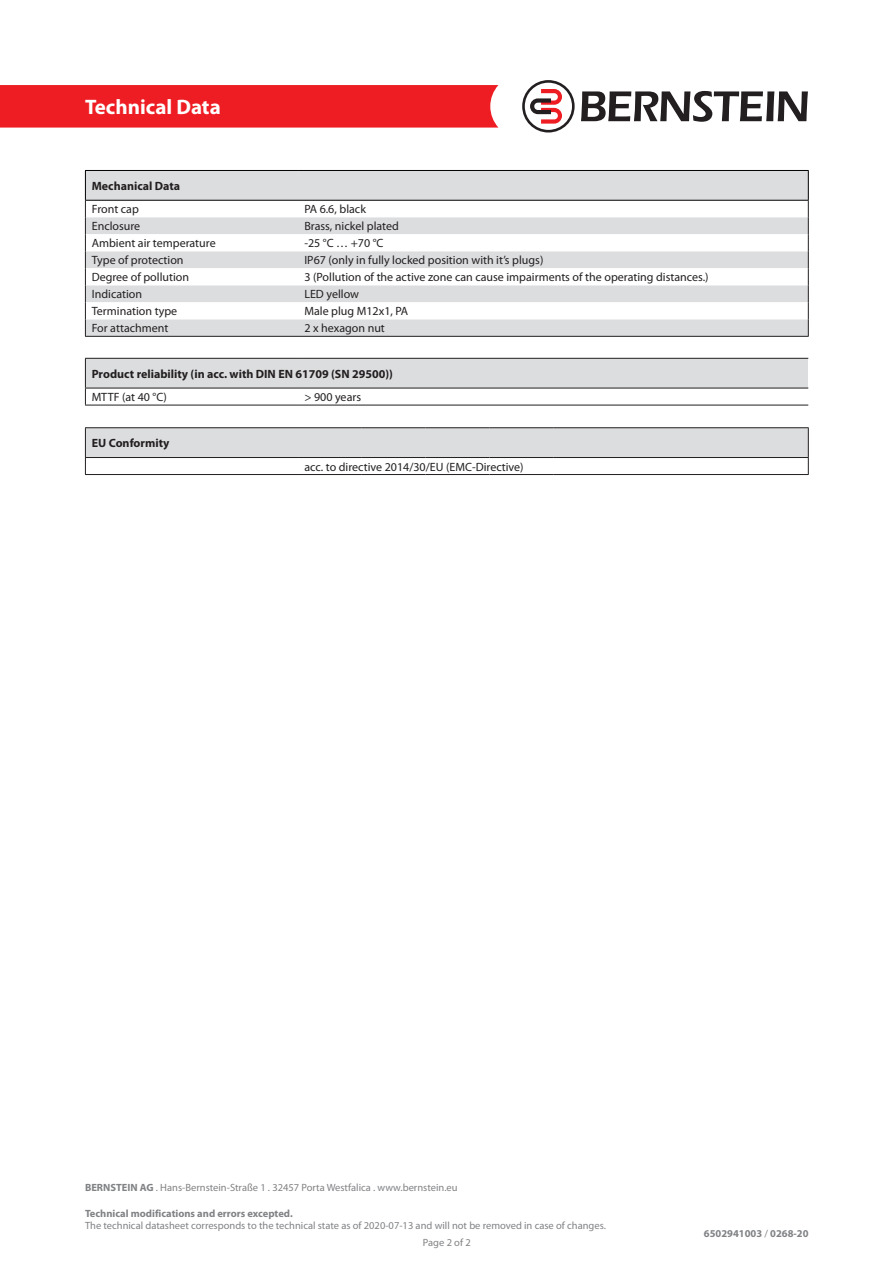
<style>
.page{position:relative;width:893px;height:1263px;background:#fff}
.page>*{position:absolute;margin:0;border:0;box-sizing:border-box;transform-origin:0 0}
.t1{font:700 21px "Myriad Pro";color:#fff}
.t2{font:12px "Myriad Pro";color:#231f20}
.t3{font:700 12px "Myriad Pro";color:#231f20}
.t4{font:10.5px/16.8px "Myriad Pro";color:#808285}
.t5{font:700 10.5px "Myriad Pro";color:#808285}
.s1{font-weight:700}
.s2{font-weight:400}
</style>
<div class="page">
<div style="left:0;top:85px;width:498px;height:43px;background:#ee1d23"></div>
<svg style="left:581px;top:91px;width:227px;height:31px"></svg>
<svg style="left:522px;top:80px;width:53px;height:53px"></svg>
<svg style="left:85px;top:359px;width:723px;height:46px"></svg>
<hr style="left:85px;top:358px;width:213px;height:1px;background:#231f20">
<hr style="left:298px;top:358px;width:510px;height:1px;background:#231f20">
<hr style="left:85px;top:388px;width:213px;height:1px;background:#231f20">
<hr style="left:298px;top:388px;width:510px;height:1px;background:#231f20">
<hr style="left:85px;top:405px;width:213px;height:1px;background:#231f20">
<hr style="left:298px;top:405px;width:510px;height:1px;background:#231f20">
<svg style="left:85px;top:428px;width:724px;height:46px"></svg>
<hr style="left:85px;top:427px;width:213px;height:1px;background:#231f20">
<hr style="left:298px;top:427px;width:64px;height:1px;background:#231f20">
<hr style="left:362px;top:427px;width:64px;height:1px;background:#231f20">
<hr style="left:426px;top:427px;width:63px;height:1px;background:#231f20">
<hr style="left:489px;top:427px;width:64px;height:1px;background:#231f20">
<hr style="left:553px;top:427px;width:256px;height:1px;background:#231f20">
<hr style="left:85px;top:457px;width:213px;height:1px;background:#231f20">
<hr style="left:298px;top:457px;width:64px;height:1px;background:#231f20">
<hr style="left:362px;top:457px;width:64px;height:1px;background:#231f20">
<hr style="left:426px;top:457px;width:63px;height:1px;background:#231f20">
<hr style="left:489px;top:457px;width:64px;height:1px;background:#231f20">
<hr style="left:553px;top:457px;width:256px;height:1px;background:#231f20">
<hr style="left:85px;top:474px;width:213px;height:1px;background:#231f20">
<hr style="left:298px;top:474px;width:64px;height:1px;background:#231f20">
<hr style="left:362px;top:474px;width:64px;height:1px;background:#231f20">
<hr style="left:426px;top:474px;width:63px;height:1px;background:#231f20">
<hr style="left:489px;top:474px;width:64px;height:1px;background:#231f20">
<hr style="left:553px;top:474px;width:256px;height:1px;background:#231f20">
<div style="left:86px;top:171px;width:722px;height:165px;background:#dcdddf"></div>
<svg style="left:86px;top:201px;width:722px;height:118px"></svg>
<hr style="left:85px;top:170px;width:213px;height:1px;background:#000">
<svg style="left:85px;top:171px;width:1px;height:165px"></svg>
<hr style="left:298px;top:170px;width:511px;height:1px;background:#000">
<svg style="left:808px;top:171px;width:1px;height:165px"></svg>
<hr style="left:85px;top:200px;width:213px;height:1px;background:#000">
<hr style="left:298px;top:200px;width:511px;height:1px;background:#000">
<hr style="left:85px;top:336px;width:213px;height:1px;background:#231f20">
<hr style="left:298px;top:336px;width:511px;height:1px;background:#231f20">
<h1 class="t1" style="left:85px;top:93px;width:137px">Technical Data</h1>
<p class="t3" style="left:92px;top:178px;width:90px">Mechanical Data</p>
<p class="t2" style="left:92px;top:202px;width:49px">Front cap</p>
<p class="t2" style="left:304px;top:202px;width:63px">PA 6.6, black</p>
<p class="t2" style="left:92px;top:219px;width:50px">Enclosure</p>
<p class="t2" style="left:304px;top:219px;width:96px">Brass, nickel plated</p>
<p class="t2" style="left:92px;top:236px;width:125px">Ambient air temperature</p>
<p class="t2" style="left:304px;top:236px;width:81px">-25 °C … +70 °C</p>
<p class="t2" style="left:92px;top:253px;width:93px">Type of protection</p>
<p class="t2" style="left:304px;top:253px;width:240px">IP67 (only in fully locked position with it’s plugs)</p>
<p class="t2" style="left:92px;top:270px;width:99px">Degree of pollution</p>
<p class="t2" style="left:304px;top:270px;width:406px">3 (Pollution of the active zone can cause impairments of the operating distances.)</p>
<p class="t2" style="left:92px;top:287px;width:52px">Indication</p>
<p class="t2" style="left:304px;top:287px;width:56px">LED yellow</p>
<p class="t2" style="left:92px;top:304px;width:87px">Termination type</p>
<p class="t2" style="left:304px;top:304px;width:105px">Male plug M12x1, PA</p>
<p class="t2" style="left:92px;top:321px;width:78px">For attachment</p>
<p class="t2" style="left:304px;top:321px;width:82px">2 x hexagon nut</p>
<p class="t3" style="left:92px;top:366px;width:303px">Product reliability (in acc. with DIN EN 61709 (SN 29500))</p>
<p class="t2" style="left:92px;top:390px;width:77px">MTTF (at 40 °C)</p>
<p class="t2" style="left:304px;top:390px;width:58px">&gt; 900 years</p>
<p class="t3" style="left:92px;top:435px;width:79px">EU Conformity</p>
<p class="t2" style="left:304px;top:459px;width:221px">acc. to directive 2014/30/EU (EMC-Directive)</p>
<p class="t4" style="left:85px;top:1179px;width:374px"><span class="s1">BERNSTEIN AG</span> . Hans-Bernstein-Straße 1 . 32457 Porta Westfalica . www.bernstein.eu</p>
<p class="t5" style="left:85px;top:1206px;width:209px">Technical modifications and errors excepted.</p>
<p class="t4" style="left:423px;top:1217px;width:184px;text-indent:-338px">The technical datasheet corresponds to the technical state as of 2020-07-13 and will not be removed in case of changes.<br>Page 2 of 2</p>
<p class="t5" style="left:704px;top:1227px;width:106px">6502941003 <span class="s2">/</span> 0268-20</p>
</div>
